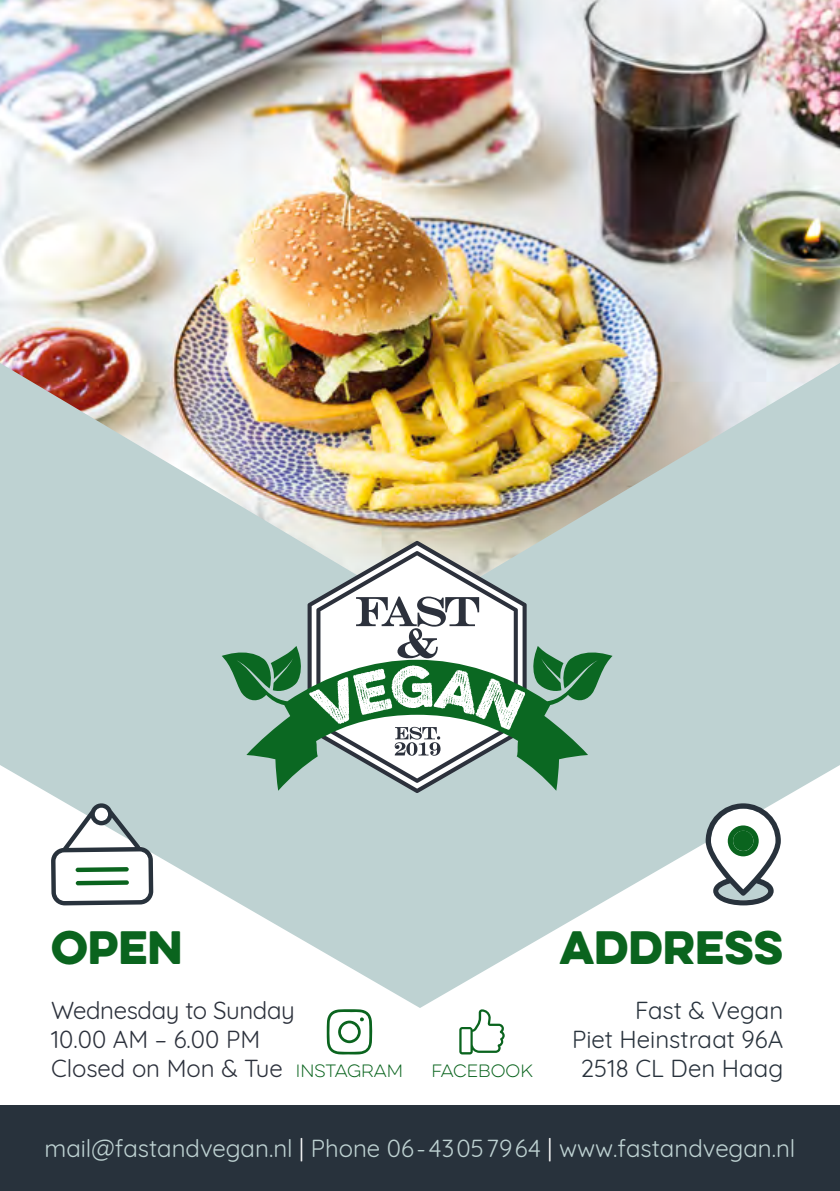
<style>
.page{position:relative;width:840px;height:1191px;background:#fff}
.page>*{position:absolute;margin:0;border:0;box-sizing:border-box;transform-origin:0 0}
.t1{font:42px "Eveleth Clean";color:#0a641e}
.t2{font:24px "Quicksand";color:#bed2d2}
.t3{font:24px/28.8px "Quicksand";letter-spacing:-.01em;color:#2c313c}
.t4{font:24px/28.8px "Quicksand";color:#28323c;text-align:right}
.t5{font:100 16px "Eveleth Clean";color:#0a641e}
.s1{color:#fff}
</style>
<div class="page">
<svg style="left:0;top:612px;width:839px;height:396px;fill:#bed2d2"></svg>
<img style="left:0;top:0;width:839px;height:612px">
<svg style="left:705px;top:803px;width:75px;height:102px"></svg>
<svg style="left:51px;top:802px;width:102px;height:103px"></svg>
<div style="left:0;top:1106px;width:839px;height:85px;background:#28323c"></div>
<svg style="left:459px;top:1009px;width:45px;height:45px"></svg>
<svg style="left:326px;top:1009px;width:46px;height:45px"></svg>
<svg style="left:307px;top:541px;width:219px;height:252px"></svg>
<svg style="left:270px;top:646px;width:31px;height:6px"></svg>
<svg style="left:221px;top:652px;width:391px;height:138px;background:#88b09b"></svg>
<svg style="left:532px;top:646px;width:31px;height:46px"></svg>
<svg style="left:356px;top:596px;width:123px;height:62px"></svg>
<svg style="left:309px;top:665px;width:216px;height:90px"></svg>
<h1 class="t1" style="left:51px;top:915px;width:133px">OPEN</h1>
<h1 class="t1" style="left:559px;top:915px;width:225px">ADDRESS</h1>
<p class="t3" style="left:51px;top:993px;width:245px">Wednesday to Sunday<br>10.00 AM – 6.00 PM<br>Closed on Mon &amp; Tue</p>
<p class="t5" style="left:296px;top:1059px;width:108px">INSTAGRAM</p>
<p class="t5" style="left:431px;top:1059px;width:103px">FACEBOOK</p>
<p class="t4" style="left:571px;top:993px;width:212px">Fast &amp; Vegan<br>Piet Heinstraat 96A<br>2518 CL Den Haag</p>
<p class="t2" style="left:44px;top:1129px;width:752px">mail@fastandvegan.nl <span class="s1">|</span> Phone 06 - 43 05 79 64 <span class="s1">|</span> www.fastandvegan.nl</p>
</div>
